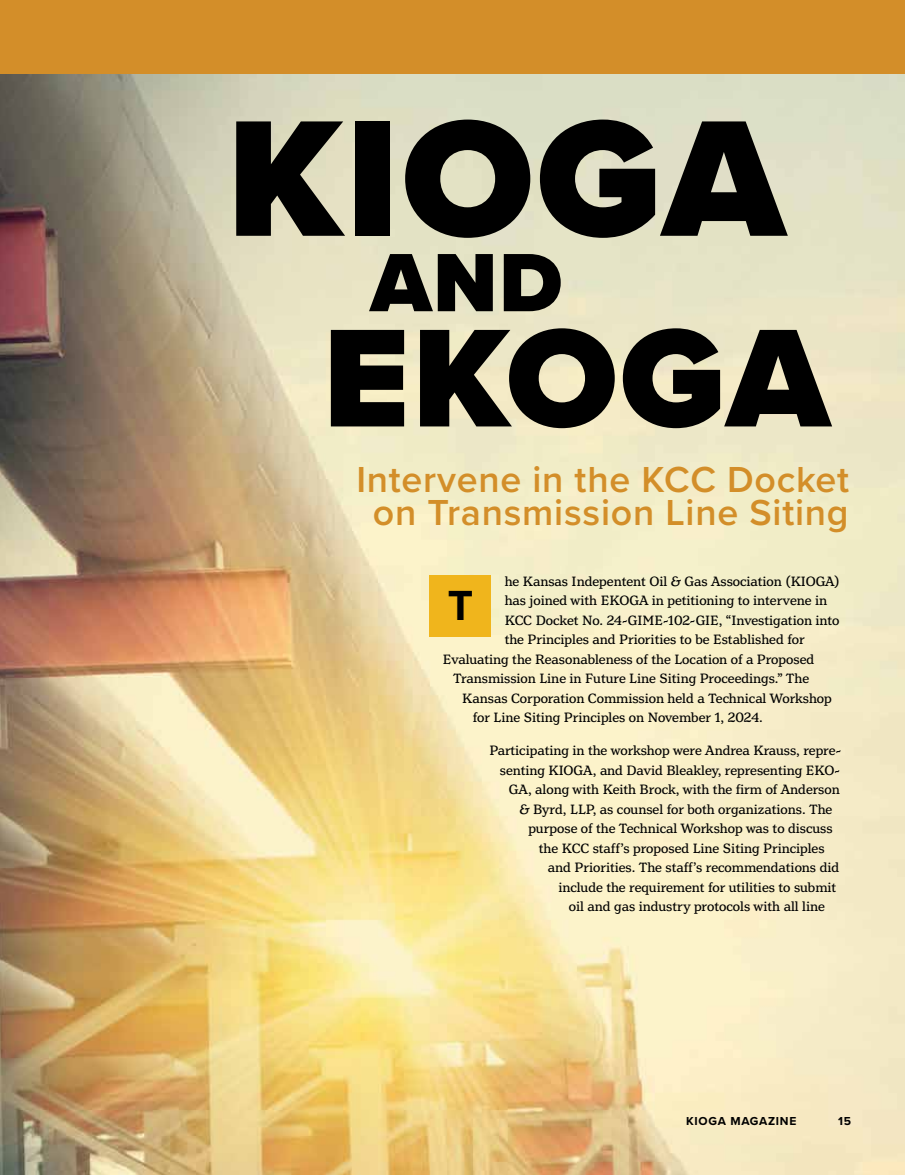
<style>
.page{position:relative;width:905px;height:1175px;background:#fff}
.page>*{position:absolute;margin:0;border:0;box-sizing:border-box;transform-origin:0 0}
.t1{font:900 171.3px "Proxima Nova";letter-spacing:.02em;color:#000}
.t2{font:900 144.75px "Proxima Nova";letter-spacing:.015em;color:#000}
.t3{font:900 85.65px "Proxima Nova";color:#000}
.t4{font:700 43.65px "Proxima Nova";color:#000}
.t5{font:600 37.5px/33px "Proxima Nova";letter-spacing:.02em;color:#d38e29;text-align:center}
.t6{font:14.25px "Henriette";color:#000}
.t7{font:700 12px "Proxima Nova";letter-spacing:.06em;color:#000}
</style>
<div class="page">
<img style="left:0;top:73px;width:904px;height:1101px">
<div style="left:430px;top:575px;width:61px;height:61px;background:#f0b51c"></div>
<div style="left:0;top:0;width:904px;height:73px;background:#d38e29"></div>
<h1 class="t1" style="left:227px;top:51px;width:559px">KIOGA</h1>
<h3 class="t3" style="left:370px;top:219px;width:193px">AND</h3>
<h2 class="t2" style="left:323px;top:270px;width:508px">EKOGA</h2>
<h3 class="t5" style="left:356px;top:462px;width:494px">Intervene in the KCC Docket on Transmission Line Siting</h3>
<p class="t6" style="left:504px;top:573px;width:336px">he Kansas Indepentent Oil &amp; Gas Association (KIOGA)</p>
<p class="t6" style="left:504px;top:592px;width:324px">has joined with EKOGA in petitioning to intervene in</p>
<p class="t6" style="left:504px;top:612px;width:336px">KCC Docket N o. 24-GIME-102-GIE, “Investigation into</p>
<p class="t6" style="left:504px;top:631px;width:301px">the Principles and Priorities to be Established for</p>
<p class="t6" style="left:443px;top:651px;width:373px">Evaluating the Reasonableness of the Location of a Proposed</p>
<p class="t6" style="left:453px;top:670px;width:357px">Transmission Line in Future Line Siting Proceedings.” The</p>
<p class="t6" style="left:462px;top:690px;width:371px">Kansas Corporation Commission held a Technical Workshop</p>
<p class="t6" style="left:473px;top:709px;width:291px">for Line Siting Principles on November 1, 2024.</p>
<p class="t6" style="left:489px;top:742px;width:353px">Participating in the workshop were Andrea Krauss, repre-</p>
<p class="t6" style="left:500px;top:762px;width:341px">senting KIOGA, and David Bleakley, representing EKO-</p>
<p class="t6" style="left:509px;top:781px;width:332px">GA, along with Keith Brock, with the firm of Anderson</p>
<p class="t6" style="left:519px;top:801px;width:314px">&amp; Byrd, LLP, as counsel for both organizations. The</p>
<p class="t6" style="left:528px;top:820px;width:306px">purpose of the Technical Workshop was to discuss</p>
<p class="t6" style="left:539px;top:840px;width:287px">the KCC staff’s proposed Line Siting Principles</p>
<p class="t6" style="left:548px;top:859px;width:293px">and Priorities. The staff’s recommendations did</p>
<p class="t6" style="left:558px;top:879px;width:279px">include the requirement for utilities to submit</p>
<p class="t6" style="left:569px;top:898px;width:257px">oil and gas industry protocols with all line</p>
<h3 class="t4" style="left:448px;top:573px;width:27px">T</h3>
<p class="t7" style="left:686px;top:1112px;width:112px">KIOGA MAGAZINE</p>
<p class="t7" style="left:838px;top:1112px;width:14px">15</p>
</div>
